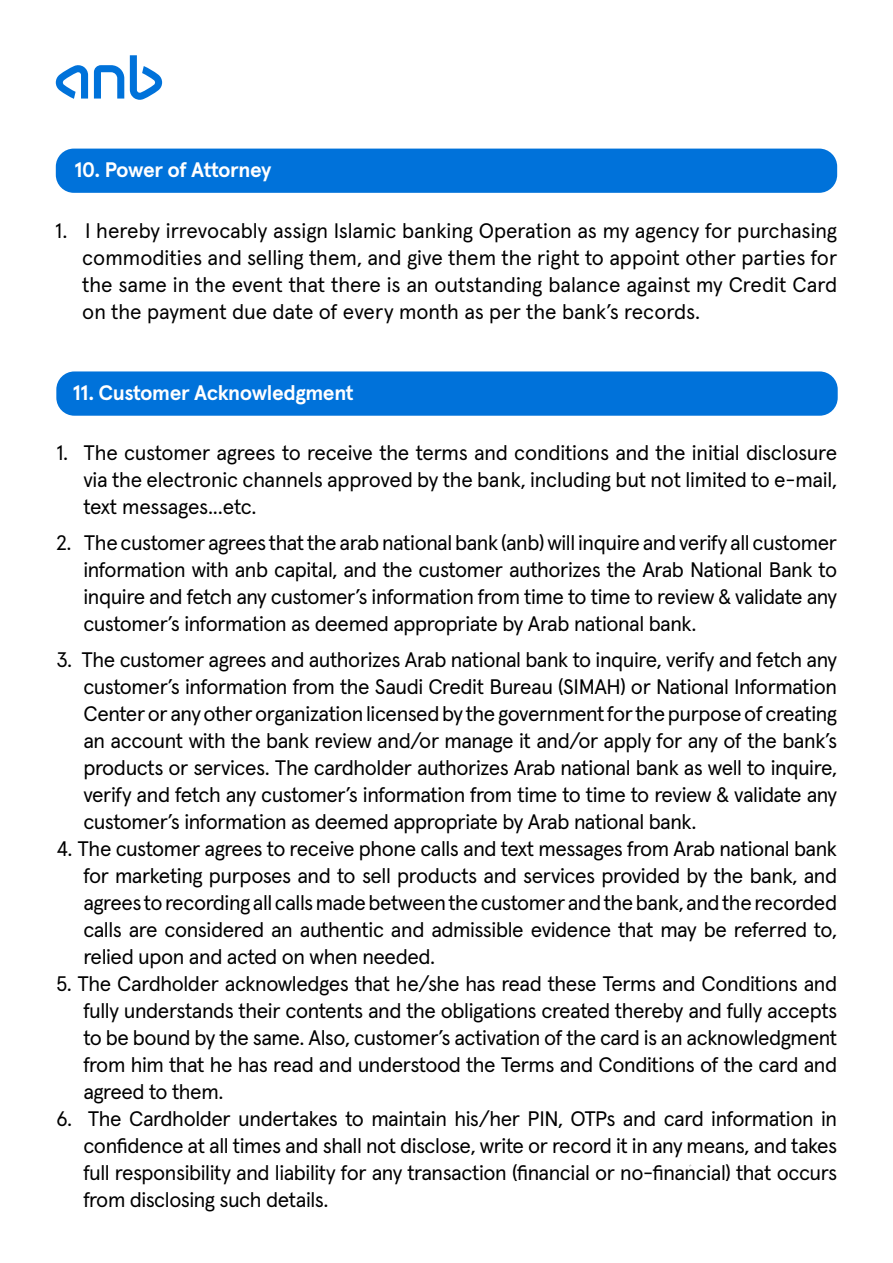
<style>
.page{position:relative;width:893px;height:1263px;background:#fff}
.page>*{position:absolute;margin:0;border:0;box-sizing:border-box;transform-origin:0 0}
.t1{font:21px/27px "anb Apercu";letter-spacing:-.02em;color:#000;text-align:justify}
.t2{font:21px/27px "Apercu Arabic Pro";color:#000;text-align:justify}
.t3{font:700 21px "anb Apercu";letter-spacing:-.02em;color:#fff}
</style>
<div class="page">
<svg style="left:94px;top:65px;width:30px;height:34px"></svg>
<svg style="left:56px;top:65px;width:32px;height:34px"></svg>
<svg style="left:130px;top:55px;width:32px;height:45px"></svg>
<div style="left:56px;top:149px;width:781px;height:44px;background:#0072da;border-radius:18px"></div>
<div style="left:56px;top:371px;width:782px;height:45px;background:#0072da;border-radius:18px"></div>
<p class="t3" style="left:74px;top:157px;width:199px">10. Power of Attorney</p>
<p class="t2" style="left:82px;top:217px;width:756px;text-indent:-27px">1. I hereby irrevocably assign Islamic banking Operation as my agency for purchasing commodities and selling them, and give them the right to appoint other parties for the same in the event that there is an outstanding balance against my Credit Card on the payment due date of every month as per the bank’s records.</p>
<p class="t3" style="left:73px;top:380px;width:282px">11. Customer Acknowledgment</p>
<p class="t1" style="left:83px;top:442px;width:755px;text-indent:-27px">1. The customer agrees to receive the terms and conditions and the initial disclosure via the electronic channels approved by the bank, including but not limited to e-mail, text messages...etc.</p>
<p class="t1" style="left:83px;top:531px;width:755px;text-indent:-27px">2. The customer agrees that the arab national bank (anb) will inquire and verify all customer information with anb capital, and the customer authorizes the Arab National Bank to inquire and fetch any customer’s information from time to time to review &amp; validate any customer’s information as deemed appropriate by Arab national bank.</p>
<p class="t1" style="left:83px;top:648px;width:755px;text-indent:-27px">3. The customer agrees and authorizes Arab national bank to inquire, verify and fetch any customer’s information from the Saudi Credit Bureau (SIMAH) or National Information Center or any other organization licensed by the government for the purpose of creating an account with the bank review and/or manage it and/or apply for any of the bank’s products or services. The cardholder authorizes Arab national bank as well to inquire, verify and fetch any customer’s information from time to time to review &amp; validate any customer’s information as deemed appropriate by Arab national bank.</p>
<p class="t1" style="left:83px;top:837px;width:755px;text-indent:-27px">4. The customer agrees to receive phone calls and text messages from Arab national bank for marketing purposes and to sell products and services provided by the bank, and agrees to recording all calls made between the customer and the bank, and the recorded calls are considered an authentic and admissible evidence that may be referred to, relied upon and acted on when needed.</p>
<p class="t1" style="left:83px;top:972px;width:755px;text-indent:-27px">5. The Cardholder acknowledges that he/she has read these Terms and Conditions and fully understands their contents and the obligations created thereby and fully accepts to be bound by the same. Also, customer’s activation of the card is an acknowledgment from him that he has read and understood the Terms and Conditions of the card and agreed to them.</p>
<p class="t1" style="left:83px;top:1107px;width:755px;text-indent:-27px">6. The Cardholder undertakes to maintain his/her PIN, OTPs and card information in confidence at all times and shall not disclose, write or record it in any means, and takes full responsibility and liability for any transaction (financial or no-financial) that occurs from disclosing such details.</p>
</div>
